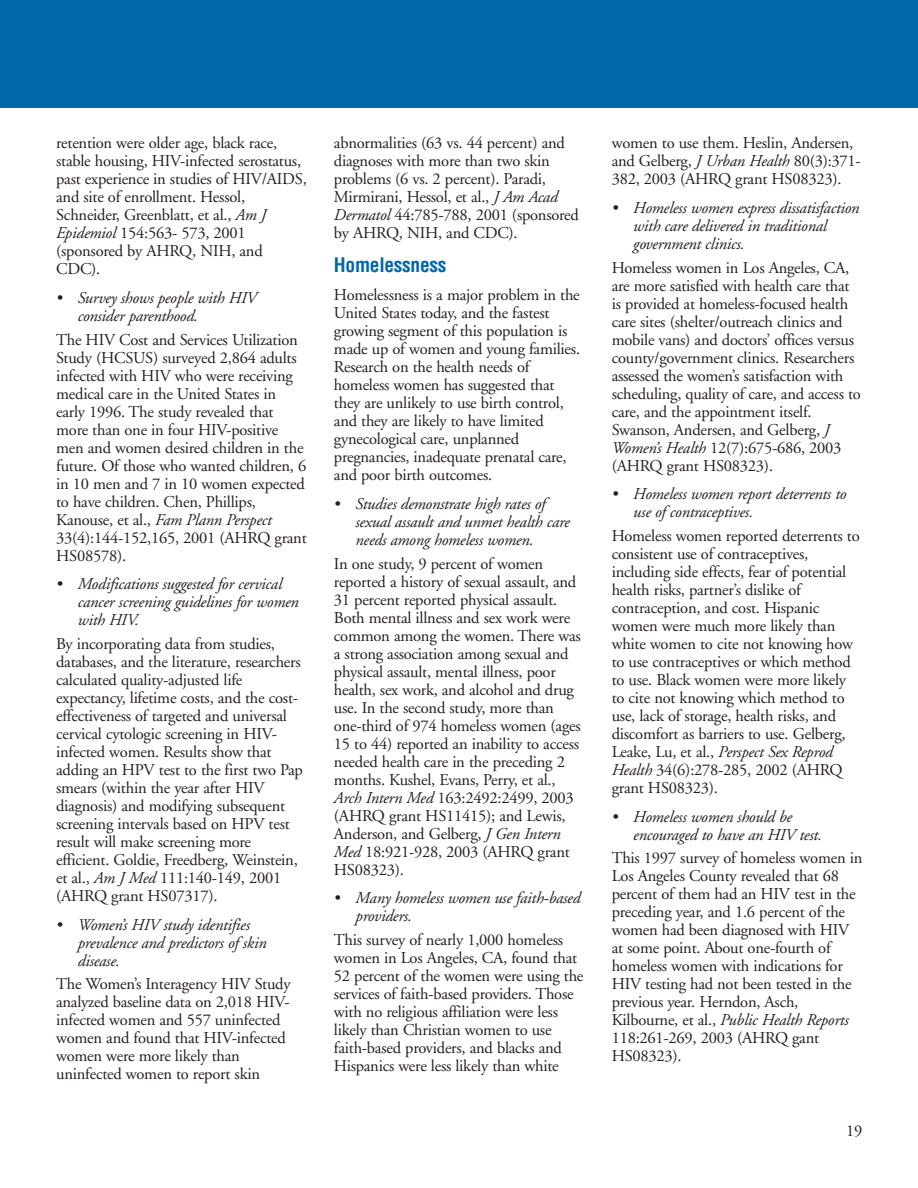
<style>
.page{position:relative;width:918px;height:1188px;background:#fff}
.page>*{position:absolute;margin:0;border:0;box-sizing:border-box;transform-origin:0 0}
.t1{font:700 condensed 19.5px "Helvetica";letter-spacing:-.015em;color:#0068a9}
.t2{font:16.5px/18px "Adobe Garamond";letter-spacing:-.015em;color:#231f20}
.t3{font:italic 16.5px/18px "Adobe Garamond";letter-spacing:-.015em;color:#231f20}
.s1{font-style:italic}
</style>
<div class="page">
<div style="left:0;top:0;width:918px;height:108px;background:#0068a9"></div>
<p class="t2" style="left:56px;top:136px;width:252px">retention were older age, black race, stable housing, HIV-infected serostatus, past experience in studies of HIV/AIDS, and site of enrollment. Hessol,<br>Schneider, Greenblatt, et al., <span class="s1">Am J<br>Epidemiol</span> 154:563- 573, 2001 (sponsored by AHRQ, NIH, and<br>CDC).</p>
<p class="t3" style="left:78px;top:291px;width:180px;text-indent:-22px">• Survey shows people with HIV consider parenthood.</p>
<p class="t2" style="left:56px;top:332px;width:252px">The HIV Cost and Services Utilization Study (HCSUS) surveyed 2,864 adults infected with HIV who were receiving medical care in the United States in early 1996. The study revealed that more than one in four HIV-positive men and women desired children in the future. Of those who wanted children, 6 in 10 men and 7 in 10 women expected to have children. Chen, Phillips, Kanouse, et al., <span class="s1">Fam Plann Perspect </span>33(4):144-152,165, 2001 (AHRQ grant HS08578).</p>
<p class="t3" style="left:78px;top:577px;width:223px;text-indent:-22px">• Modifications suggested for cervical cancer screening guidelines for women with HIV.</p>
<p class="t2" style="left:56px;top:636px;width:248px">By incorporating data from studies, databases, and the literature, researchers calculated quality-adjusted life expectancy, lifetime costs, and the cost&shy;effectiveness of targeted and universal cervical cytologic screening in HIV&shy;infected women. Results show that adding an HPV test to the first two Pap smears (within the year after HIV diagnosis) and modifying subsequent screening intervals based on HPV test result will make screening more efficient. Goldie, Freedberg, Weinstein, et al., <span class="s1">Am J Med</span> 111:140-149, 2001 (AHRQ grant HS07317).</p>
<p class="t3" style="left:78px;top:917px;width:190px;text-indent:-22px">• Women’s HIV study identifies prevalence and predictors of skin disease.</p>
<p class="t2" style="left:56px;top:976px;width:236px">The Women’s Interagency HIV Study analyzed baseline data on 2,018 HIV&shy;infected women and 557 uninfected women and found that HIV-infected women were more likely than uninfected women to report skin</p>
<p class="t2" style="left:334px;top:136px;width:247px">abnormalities (63 vs. 44 percent) and diagnoses with more than two skin problems (6 vs. 2 percent). Paradi, Mirmirani, Hessol, et al., <span class="s1">J Am Acad Dermatol</span> 44:785-788, 2001 (sponsored by AHRQ, NIH, and CDC).</p>
<p class="t1" style="left:334px;top:254px;width:114px">Homelessness</p>
<p class="t2" style="left:334px;top:288px;width:248px">Homelessness is a major problem in the United States today, and the fastest growing segment of this population is made up of women and young families.<br>Research on the health needs of homeless women has suggested that they are unlikely to use birth control, and they are likely to have limited gynecological care, unplanned pregnancies, inadequate prenatal care, and poor birth outcomes.</p>
<p class="t3" style="left:356px;top:497px;width:216px;text-indent:-22px">• Studies demonstrate high rates of sexual assault and unmet health care needs among homeless women.</p>
<p class="t2" style="left:334px;top:556px;width:248px">In one study, 9 percent of women reported a history of sexual assault, and 31 percent reported physical assault.<br>Both mental illness and sex work were common among the women. There was a strong association among sexual and physical assault, mental illness, poor health, sex work, and alcohol and drug use. In the second study, more than one-third of 974 homeless women (ages 15 to 44) reported an inability to access needed health care in the preceding 2 months. Kushel, Evans, Perry, et al., <span class="s1">Arch Intern Med</span> 163:2492:2499, 2003 (AHRQ grant HS11415); and Lewis, Anderson, and Gelberg, <span class="s1">J Gen Intern Med</span> 18:921-928, 2003 (AHRQ grant HS08323).</p>
<p class="t3" style="left:356px;top:891px;width:227px;text-indent:-22px">• Many homeless women use faith-based providers.</p>
<p class="t2" style="left:334px;top:932px;width:251px">This survey of nearly 1,000 homeless women in Los Angeles, CA, found that 52 percent of the women were using the services of faith-based providers. Those with no religious affiliation were less likely than Christian women to use faith-based providers, and blacks and Hispanics were less likely than white</p>
<p class="t2" style="left:612px;top:136px;width:251px">women to use them. Heslin, Andersen, and Gelberg, <span class="s1">J Urban Health</span> 80(3):371-<br>382, 2003 (AHRQ grant HS08323).</p>
<p class="t3" style="left:633px;top:201px;width:228px;text-indent:-22px">• Homeless women express dissatisfaction with care delivered in traditional government clinics.</p>
<p class="t2" style="left:612px;top:260px;width:251px">Homeless women in Los Angeles, CA, are more satisfied with health care that is provided at homeless-focused health care sites (shelter/outreach clinics and mobile vans) and doctors’ offices versus county/government clinics. Researchers assessed the women’s satisfaction with scheduling, quality of care, and access to care, and the appointment itself.<br>Swanson, Andersen, and Gelberg, <span class="s1">J Women’s Health</span> 12(7):675-686, 2003 (AHRQ grant HS08323).</p>
<p class="t3" style="left:633px;top:487px;width:215px;text-indent:-22px">• Homeless women report deterrents to use of contraceptives.</p>
<p class="t2" style="left:612px;top:528px;width:249px">Homeless women reported deterrents to consistent use of contraceptives, including side effects, fear of potential health risks, partner’s dislike of contraception, and cost. Hispanic women were much more likely than white women to cite not knowing how to use contraceptives or which method to use. Black women were more likely to cite not knowing which method to use, lack of storage, health risks, and discomfort as barriers to use. Gelberg, Leake, Lu, et al., <span class="s1">Perspect Sex Reprod Health</span> 34(6):278-285, 2002 (AHRQ grant HS08323).</p>
<p class="t3" style="left:633px;top:809px;width:190px;text-indent:-22px">• Homeless women should be encouraged to have an HIV test.</p>
<p class="t2" style="left:612px;top:850px;width:252px">This 1997 survey of homeless women in Los Angeles County revealed that 68 percent of them had an HIV test in the preceding year, and 1.6 percent of the women had been diagnosed with HIV at some point. About one-fourth of homeless women with indications for HIV testing had not been tested in the previous year. Herndon, Asch, Kilbourne, et al., <span class="s1">Public Health Reports </span>118:261-269, 2003 (AHRQ gant HS08323).</p>
<p class="t2" style="left:846px;top:1123px;width:18px">19</p>
</div>
